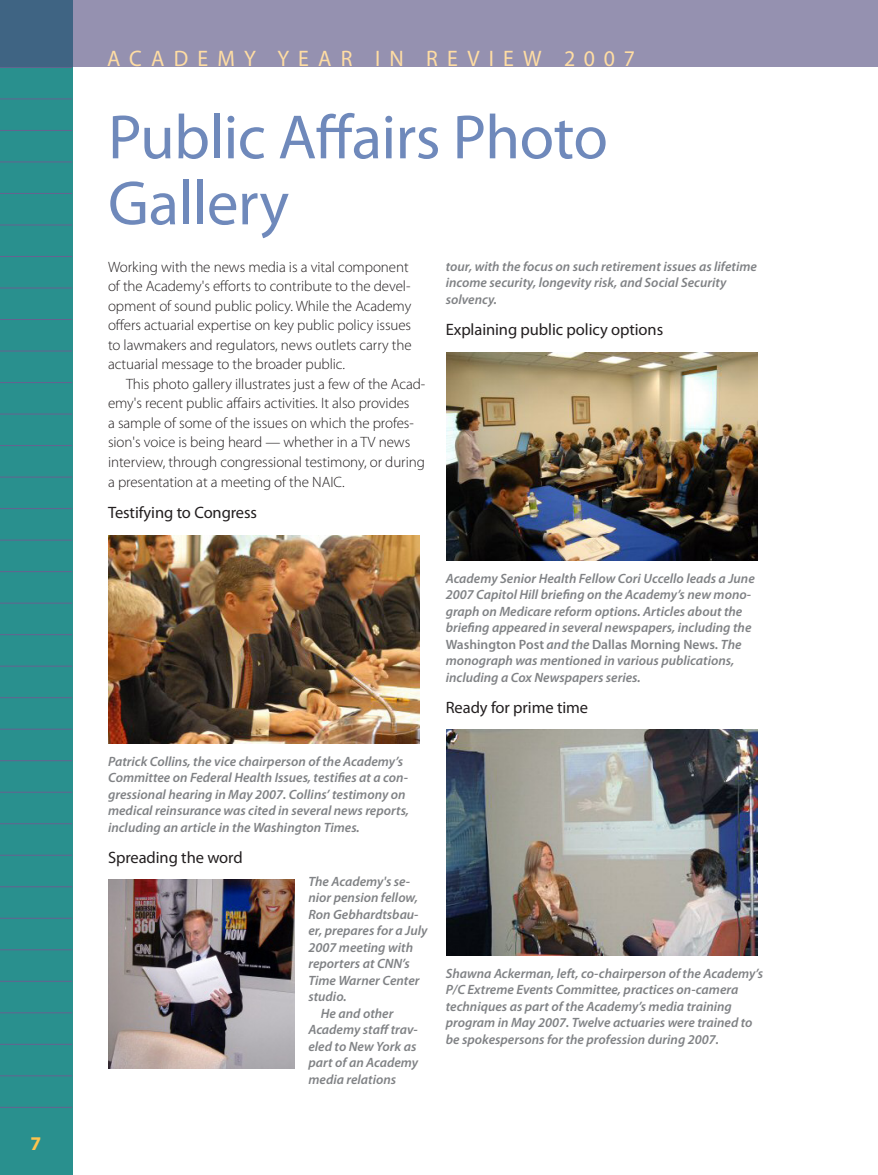
<style>
.page{position:relative;width:878px;height:1175px;background:#fff}
.page>*{position:absolute;margin:0;border:0;box-sizing:border-box;transform-origin:0 0}
.Section_Head{font:63px/66px "Myriad Pro";letter-spacing:-.01em;color:#6f89bb}
.t1{font:22.5px "Myriad Pro";letter-spacing:.42em;color:#ffdda3}
.t2{font:700 19.5px "Myriad Pro";color:#fec44d}
.t3{font:16.5px "Myriad Pro";letter-spacing:-.005em;color:#231f20}
.text{font:300 15px/19.5px "Myriad Pro";letter-spacing:-.005em;color:#231f20}
.text_NI{font:300 15px/19.5px "Myriad Pro";letter-spacing:-.005em;color:#231f20}
.t4{font:italic 600 13.5px/16.5px "Myriad Pro";color:#808285}
.s1{font-style:normal}
</style>
<div class="page">
<div style="left:0;top:0;width:72px;height:1174px;background:#29908e"></div>
<hr style="left:0;top:67px;width:72px;height:1px;background:#676290">
<hr style="left:0;top:99px;width:72px;height:1px;background:#676290">
<hr style="left:0;top:130px;width:72px;height:1px;background:#676290">
<hr style="left:0;top:162px;width:72px;height:1px;background:#676290">
<hr style="left:0;top:193px;width:72px;height:1px;background:#676290">
<hr style="left:0;top:225px;width:72px;height:1px;background:#676290">
<hr style="left:0;top:256px;width:72px;height:1px;background:#676290">
<hr style="left:0;top:288px;width:72px;height:1px;background:#676290">
<hr style="left:0;top:319px;width:72px;height:1px;background:#676290">
<hr style="left:0;top:351px;width:72px;height:1px;background:#676290">
<hr style="left:0;top:382px;width:72px;height:1px;background:#676290">
<hr style="left:0;top:414px;width:72px;height:1px;background:#676290">
<hr style="left:0;top:445px;width:72px;height:1px;background:#676290">
<hr style="left:0;top:477px;width:72px;height:1px;background:#676290">
<hr style="left:0;top:508px;width:72px;height:1px;background:#676290">
<hr style="left:0;top:540px;width:72px;height:1px;background:#676290">
<hr style="left:0;top:571px;width:72px;height:1px;background:#676290">
<hr style="left:0;top:603px;width:72px;height:1px;background:#676290">
<hr style="left:0;top:634px;width:72px;height:1px;background:#676290">
<hr style="left:0;top:666px;width:72px;height:1px;background:#676290">
<hr style="left:0;top:697px;width:72px;height:1px;background:#676290">
<hr style="left:0;top:729px;width:72px;height:1px;background:#676290">
<hr style="left:0;top:760px;width:72px;height:1px;background:#676290">
<hr style="left:0;top:792px;width:72px;height:1px;background:#676290">
<hr style="left:0;top:823px;width:72px;height:1px;background:#676290">
<hr style="left:0;top:855px;width:72px;height:1px;background:#676290">
<hr style="left:0;top:886px;width:72px;height:1px;background:#676290">
<hr style="left:0;top:918px;width:72px;height:1px;background:#676290">
<hr style="left:0;top:949px;width:72px;height:1px;background:#676290">
<hr style="left:0;top:981px;width:72px;height:1px;background:#676290">
<hr style="left:0;top:1012px;width:72px;height:1px;background:#676290">
<hr style="left:0;top:1044px;width:72px;height:1px;background:#676290">
<hr style="left:0;top:1075px;width:72px;height:1px;background:#676290">
<hr style="left:0;top:1107px;width:72px;height:1px;background:#676290">
<svg style="left:0;top:0;width:878px;height:67px;background:#8d8dac"></svg>
<img style="left:108px;top:535px;width:311px;height:208px">
<img style="left:108px;top:879px;width:187px;height:189px">
<img style="left:446px;top:729px;width:312px;height:226px">
<img style="left:446px;top:352px;width:312px;height:208px">
<h3 class="t2" style="left:31px;top:1130px;width:12px">7</h3>
<h2 class="t1" style="left:107px;top:45px;width:529px">ACADEMY YEAR IN REVIEW 2007</h2>
<p class="Section_Head" style="left:108px;top:103px;width:501px">Public Affairs Photo<br>Gallery</p>
<p class="text_NI" style="left:108px;top:257px;width:305px">Working with the news media is a vital component of the Academy's efforts to contribute to the devel&shy;opment of sound public policy. While the Academy offers actuarial expertise on key public policy issues to lawmakers and regulators, news outlets carry the actuarial message to the broader public.</p>
<p class="text" style="left:108px;top:374px;width:319px;text-indent:18px">This photo gallery illustrates just a few of the Acad&shy;emy's recent public affairs activities. It also provides<br>a sample of some of the issues on which the profes&shy;sion's voice is being heard — whether in a TV news interview, through congressional testimony, or during a presentation at a meeting of the NAIC.</p>
<p class="t3" style="left:108px;top:502px;width:150px">Testifying to Congress</p>
<p class="t4" style="left:446px;top:258px;width:313px">tour, with the focus on such retirement issues as lifetime income security, longevity risk, and Social Security solvency.</p>
<p class="t3" style="left:446px;top:319px;width:219px">Explaining public policy options</p>
<p class="t4" style="left:108px;top:752px;width:302px">Patrick Collins, the vice chairperson of the Academy’s Committee on Federal Health Issues, testifies at a con&shy;gressional hearing in May 2007. Collins’ testimony on medical reinsurance was cited in several news reports, including an article in the Washington Times.</p>
<p class="t3" style="left:108px;top:847px;width:136px">Spreading the word</p>
<p class="t4" style="left:308px;top:872px;width:121px">The Academy's se&shy;nior pension fellow,<br>Ron Gebhardtsbau&shy;er, prepares for a July<br>2007 meeting with reporters at CNN’s<br>Time Warner Center studio.</p>
<p class="t4" style="left:308px;top:1004px;width:111px;text-indent:12px">He and other<br>Academy staff trav&shy;eled to New York as part of an Academy media relations</p>
<p class="t4" style="left:446px;top:570px;width:310px">Academy Senior Health Fellow Cori Uccello leads a June 2007 Capitol Hill briefing on the Academy’s new mono&shy;graph on Medicare reform options. Articles about the briefing appeared in several newspapers, including the <span class="s1">Washington Post</span> and the <span class="s1">Dallas Morning News.</span> The monograph was mentioned in various publications, including a Cox Newspapers series.</p>
<p class="t3" style="left:446px;top:697px;width:144px">Ready for prime time</p>
<p class="t4" style="left:446px;top:964px;width:319px">Shawna Ackerman, left, co-chairperson of the Academy’s P/C Extreme Events Committee, practices on-camera techniques as part of the Academy’s media training program in May 2007. Twelve actuaries were trained to be spokespersons for the profession during 2007.</p>
</div>
